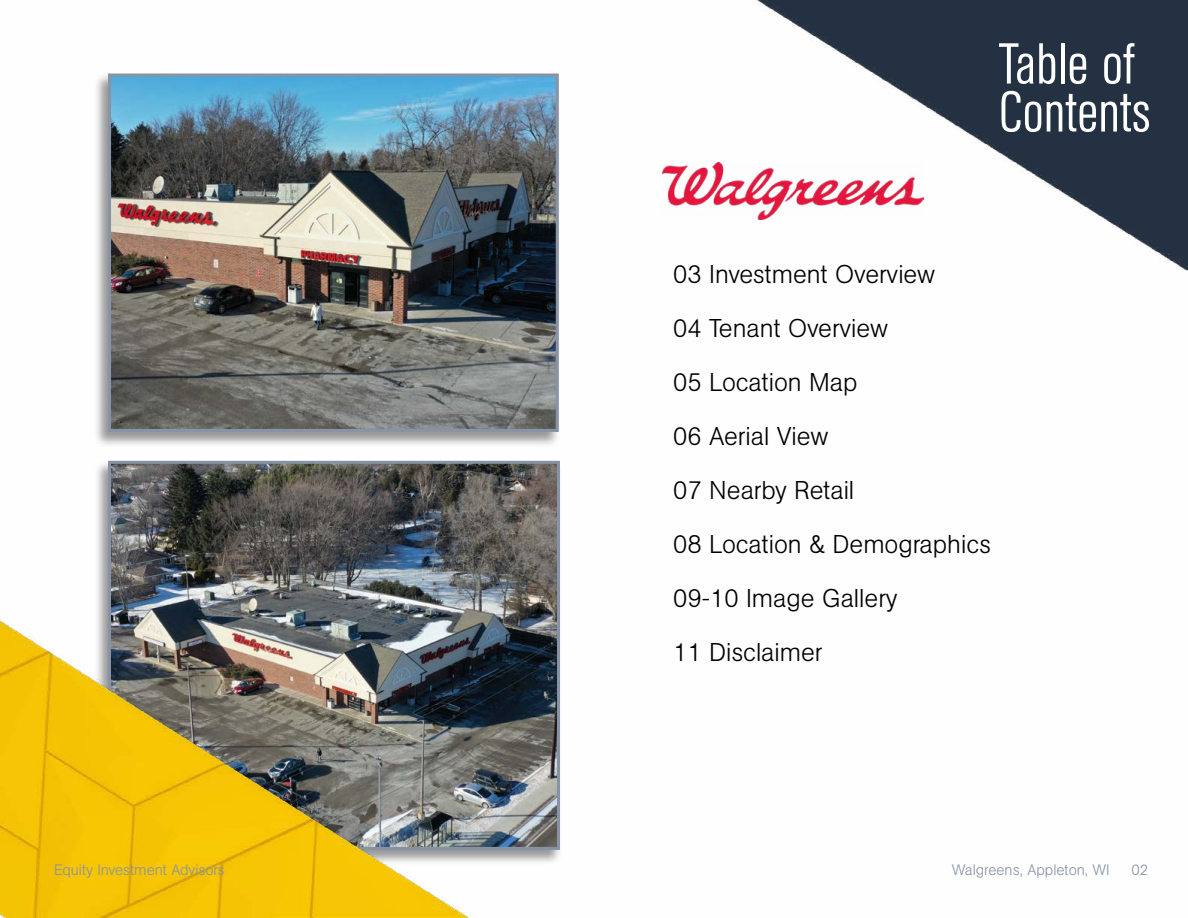
<style>
.page{position:relative;width:1188px;height:918px;background:#fff}
.page>*{position:absolute;margin:0;border:0;box-sizing:border-box;transform-origin:0 0}
.t1{font:300 condensed 57px/48px "AG Book Pro";color:#fff}
.t2{font:300 25.5px/54px "AG Book Pro";color:#000}
.t3{font:300 15px "AG Book Pro";color:#8893a6}
</style>
<div class="page">
<img style="left:0;top:0;width:1188px;height:918px">
<div style="left:94px;top:73px;width:467px;height:375px;background:#000;opacity:.41"></div>
<img style="left:112px;top:78px;width:443px;height:350px">
<div style="left:108px;top:74px;width:451px;height:358px;border:3px solid #8893a6"></div>
<img style="left:662px;top:162px;width:261px;height:58px">
<h1 class="t1" style="left:999px;top:39px;width:153px">Table of<br>Contents</h1>
<p class="t2" style="left:673px;top:247px;width:320px">03 Investment Overview<br>04 Tenant Overview<br>05 Location Map<br>06 Aerial View<br>07 Nearby Retail<br>08 Location &amp; Demographics<br>09-10 Image Gallery<br>11 Disclaimer</p>
<p class="t3" style="left:54px;top:860px;width:172px">Equity Investment Advisors</p>
<p class="t3" style="left:952px;top:860px;width:159px">Walgreens, Appleton, WI</p>
<p class="t3" style="left:1132px;top:860px;width:18px">02</p>
</div>
